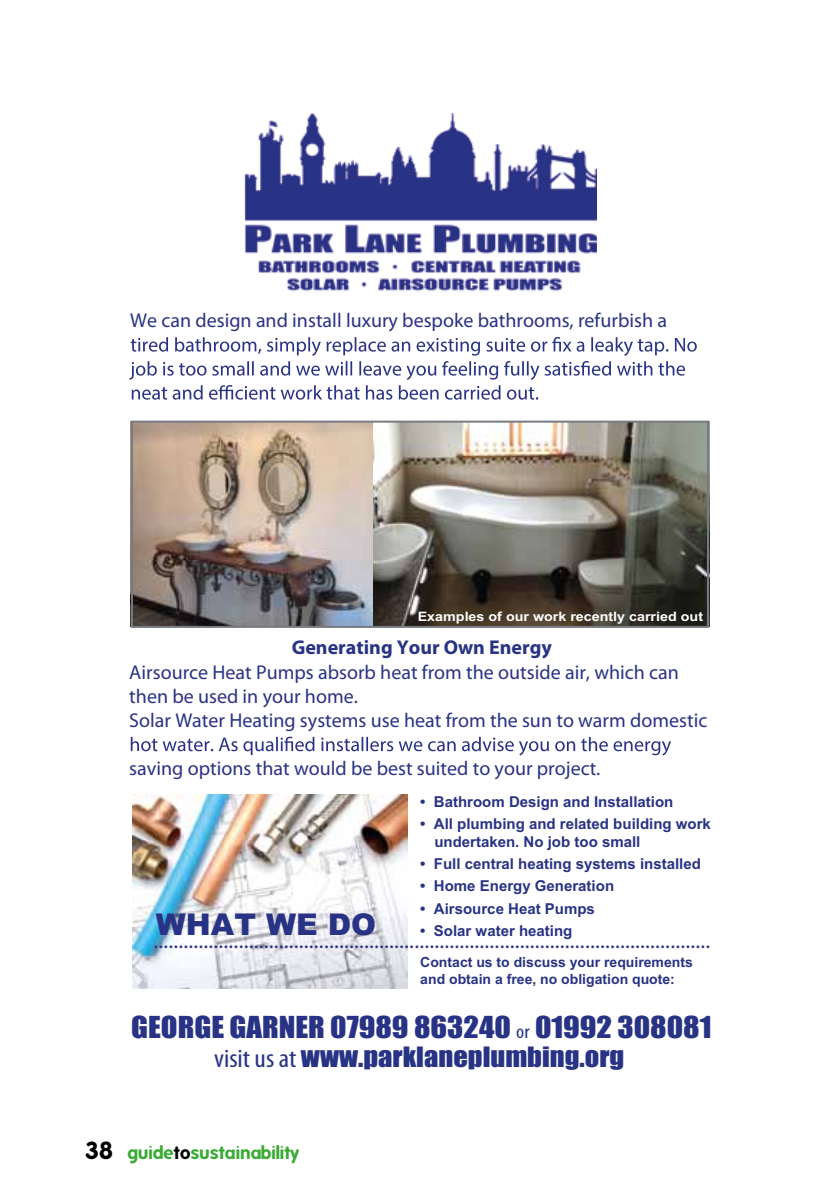
<style>
.page{position:relative;width:840px;height:1191px;background:#fff}
.page>*{position:absolute;margin:0;border:0;box-sizing:border-box;transform-origin:0 0}
.t1{font:900 30px "Arial";color:#283385}
.t2{font:28px "Impact";color:#283385;scale:1.1 1}
.t3{font:25.8px "Impact";color:#283385;scale:1.1 1}
.t4{font:condensed 24px "Myriad Pro";color:#283385;scale:1.08 1}
.t5{font:20px/24px "Myriad Pro";color:#283385}
.t6{font:700 20px "Myriad Pro";color:#283385}
.t7{font:700 18px "Folks";color:#3aaa35}
.t8{font:700 15px/18px "Arial";color:#283385}
.t9{font:700 14px/16.8px "Arial";color:#283385}
.t10{font:700 13px "Arial";color:#fff;scale:1.1 1}
.s1{font-family:"Myriad Pro";font-stretch:condensed;font-size:19.2px}
.s2{font-family:"Myriad Pro";font-stretch:condensed;font-size:26px}
.s3{font-size:24px;color:#000}
.s4{color:#000}
</style>
<div class="page">
<img style="left:246px;top:115px;width:348px;height:175px">
<img style="left:132px;top:794px;width:275px;height:194px">
<img style="left:372px;top:421px;width:337px;height:206px">
<img style="left:134px;top:423px;width:238px;height:202px">
<svg style="left:129px;top:337px;width:567px;height:63px"></svg>
<svg style="left:131px;top:736px;width:539px;height:19px"></svg>
<div style="left:131px;top:420px;width:577px;height:208px;border:2px solid #797b84"></div>
<p class="t5" style="left:130px;top:308px;width:538px">We can design and install luxury bespoke bathrooms, refurbish a</p>
<p class="t10" style="left:417px;top:608px;width:261px">Examples of our work recently carried out</p>
<p class="t6" style="left:291px;top:634px;width:261px">Generating Your Own Energy</p>
<p class="t5" style="left:129px;top:660px;width:579px">Airsource Heat Pumps absorb heat from the outside air, which can then be used in your home.<br>Solar Water Heating systems use heat from the sun to warm domestic</p>
<p class="t5" style="left:129px;top:756px;width:472px">saving options that would be best suited to your project.</p>
<p class="t8" style="left:420px;top:793px;width:254px">• Bathroom Design and Installation</p>
<p class="t8" style="left:434px;top:815px;width:278px;text-indent:-14px">• All plumbing and related building work undertaken. No job too small</p>
<p class="t8" style="left:420px;top:855px;width:282px">• Full central heating systems installed</p>
<p class="t8" style="left:420px;top:877px;width:195px">• Home Energy Generation</p>
<p class="t8" style="left:420px;top:899px;width:176px">• Airsource Heat Pumps</p>
<h1 class="t1" style="left:156px;top:902px;width:221px">WHAT WE DO</h1>
<p class="t8" style="left:420px;top:921px;width:153px">• Solar water heating</p>
<p class="t4" style="left:153px;top:925px;width:517px">...............................................................................................................</p>
<p class="t9" style="left:420px;top:953px;width:274px">Contact us to discuss your requirements and obtain a free, no obligation quote:</p>
<h2 class="t2" style="left:131px;top:1005px;width:528px">GEORGE GARNER 07989 863240 <span class="s1">or</span> 01992 308081</h2>
<p class="t3" style="left:214px;top:1036px;width:374px"><span class="s2">visit us at</span> www.parklaneplumbing.org</p>
<p class="t7" style="left:85px;top:1142px;width:215px"><span class="s3">38</span> guide<span class="s4">to</span>sustainability</p>
</div>
